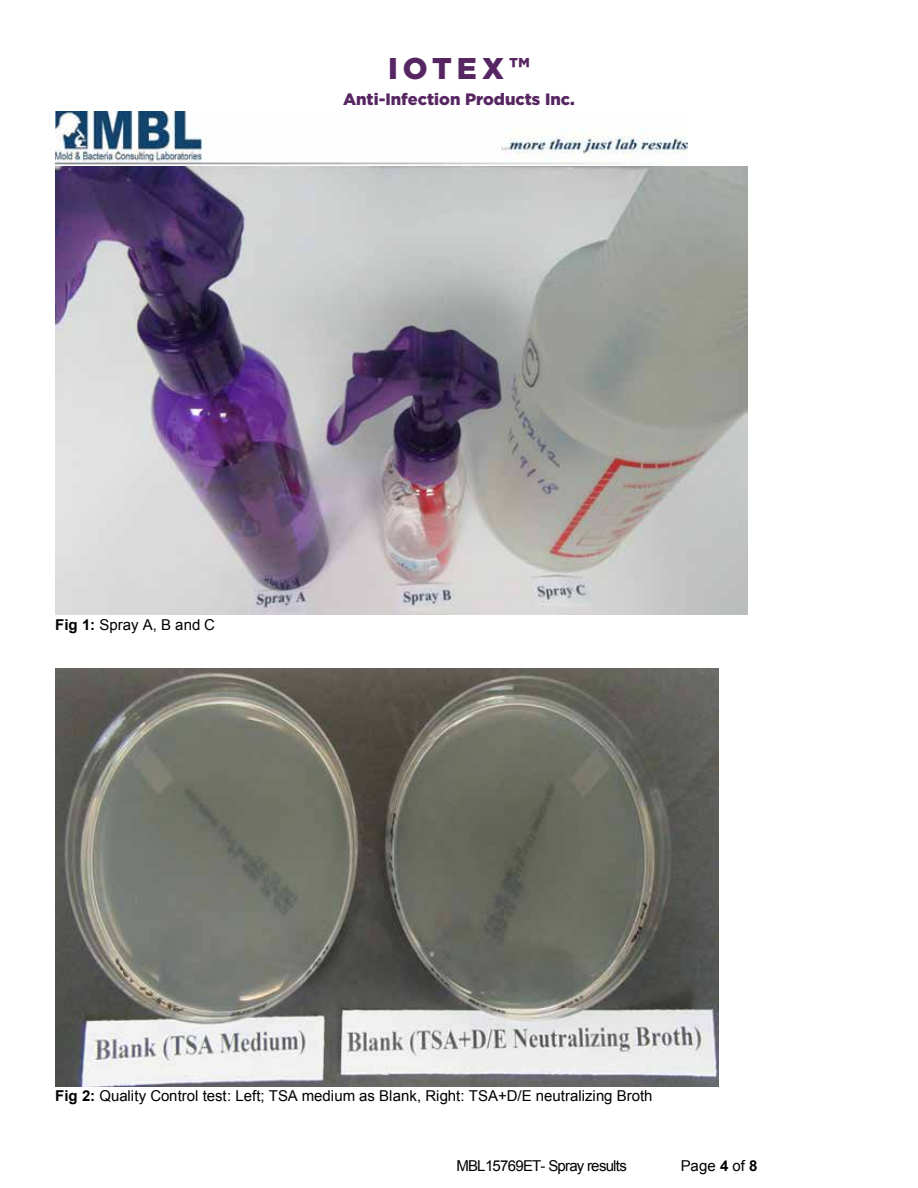
<style>
.page{position:relative;width:918px;height:1188px;background:#fff}
.page>*{position:absolute;margin:0;border:0;box-sizing:border-box;transform-origin:0 0}
.t1{font:900 30px "Gotham";letter-spacing:.17em;color:#572662}
.t2{font:900 16.5px "Gotham";color:#572662}
.t3{font:15px "Arial";color:#000}
.t4{font:15px "Arial";letter-spacing:-.055em;color:#000}
.s1{font-weight:700}
</style>
<div class="page">
<img style="left:55px;top:111px;width:633px;height:54px">
<img style="left:55px;top:166px;width:692px;height:449px">
<img style="left:55px;top:669px;width:663px;height:418px">
<h1 class="t1" style="left:388px;top:48px;width:143px">IOTEX™</h1>
<p class="t2" style="left:343px;top:87px;width:233px">Anti-Infection Products Inc.</p>
<p class="t3" style="left:55px;top:614px;width:162px"><span class="s1">Fig 1:</span> Spray A, B and C</p>
<p class="t3" style="left:55px;top:1086px;width:599px"><span class="s1">Fig 2:</span> Quality Control test: Left; TSA medium as Blank, Right: TSA+D/E neutralizing Broth</p>
<p class="t4" style="left:457px;top:1156px;width:172px">MBL15769ET- Spray results</p>
<p class="t3" style="left:681px;top:1156px;width:78px">Page <span class="s1">4</span> of <span class="s1">8</span></p>
</div>
